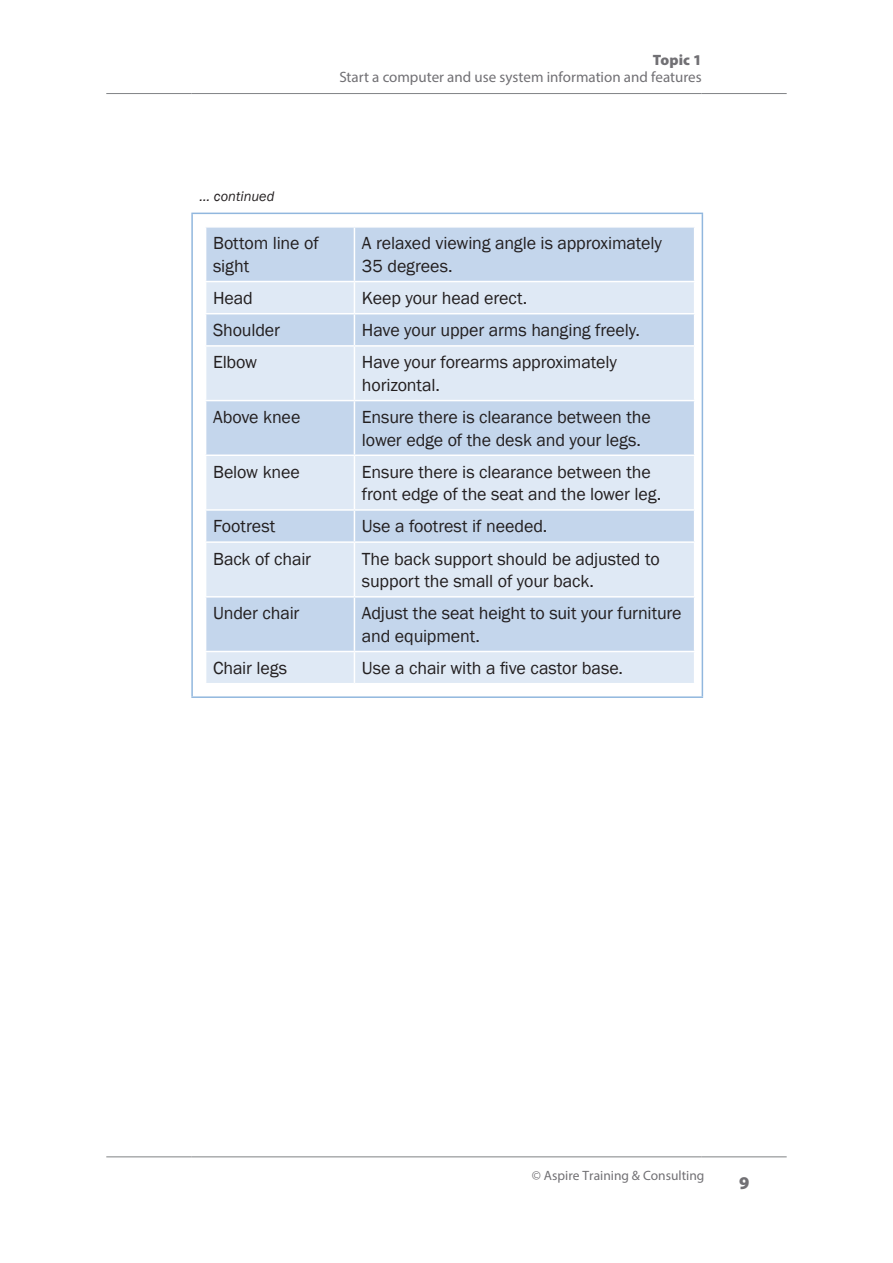
<style>
.page{position:relative;width:893px;height:1263px;background:#fff}
.page>*{position:absolute;margin:0;border:0;box-sizing:border-box;transform-origin:0 0}
.table_text{font:18px/22.5px "Franklin Gothic";letter-spacing:-.01em;color:#231f20}
.t1{font:900 18px "Myriad Pro";color:#717074}
.t2{font:15px "Myriad Pro";color:#717074}
.t3{font:900 15px "Myriad Pro";letter-spacing:.005em;color:#717074}
.cont{font:italic 14.25px "Franklin Gothic";letter-spacing:.005em;color:#231f20}
.t4{font:13.5px "Myriad Pro";color:#717074}
</style>
<div class="page">
<hr style="left:106px;top:1156px;width:85px;height:1px;background:#808285">
<hr style="left:191px;top:1156px;width:511px;height:1px;background:#808285">
<hr style="left:702px;top:1156px;width:85px;height:1px;background:#808285">
<hr style="left:106px;top:93px;width:85px;height:1px;background:#808285">
<hr style="left:191px;top:93px;width:511px;height:1px;background:#808285">
<hr style="left:702px;top:93px;width:85px;height:1px;background:#808285">
<hr style="left:191px;top:213px;width:512px;height:1px;background:#91b7de">
<hr style="left:191px;top:214px;width:2px;height:482px;background:#91b7de">
<hr style="left:702px;top:214px;width:1px;height:482px;background:#91b7de">
<hr style="left:191px;top:696px;width:512px;height:2px;background:#91b7de">
<div style="left:206px;top:228px;width:488px;height:53px;background:#c4d6ec"></div>
<svg style="left:206px;top:282px;width:488px;height:401px;background:#d3e1f1"></svg>
<hr style="left:354px;top:228px;width:1px;height:53px;background:#fff">
<hr style="left:354px;top:282px;width:1px;height:31px;background:#fff">
<hr style="left:205px;top:313px;width:149px;height:1px;background:#fff">
<hr style="left:354px;top:313px;width:341px;height:1px;background:#fff">
<hr style="left:354px;top:314px;width:1px;height:31px;background:#fff">
<hr style="left:205px;top:345px;width:149px;height:2px;background:#fff">
<hr style="left:354px;top:345px;width:341px;height:2px;background:#fff">
<hr style="left:354px;top:347px;width:1px;height:53px;background:#fff">
<hr style="left:205px;top:400px;width:149px;height:1px;background:#fff">
<hr style="left:354px;top:400px;width:341px;height:1px;background:#fff">
<hr style="left:354px;top:401px;width:1px;height:53px;background:#fff">
<hr style="left:205px;top:454px;width:149px;height:2px;background:#fff">
<hr style="left:354px;top:454px;width:341px;height:2px;background:#fff">
<hr style="left:354px;top:456px;width:1px;height:53px;background:#fff">
<hr style="left:205px;top:509px;width:149px;height:2px;background:#fff">
<hr style="left:354px;top:509px;width:341px;height:2px;background:#fff">
<hr style="left:354px;top:511px;width:1px;height:30px;background:#fff">
<hr style="left:205px;top:541px;width:149px;height:2px;background:#fff">
<hr style="left:354px;top:541px;width:341px;height:2px;background:#fff">
<hr style="left:354px;top:543px;width:1px;height:53px;background:#fff">
<hr style="left:205px;top:596px;width:149px;height:2px;background:#fff">
<hr style="left:354px;top:596px;width:341px;height:2px;background:#fff">
<hr style="left:354px;top:598px;width:1px;height:53px;background:#fff">
<hr style="left:205px;top:651px;width:149px;height:1px;background:#fff">
<hr style="left:354px;top:651px;width:341px;height:1px;background:#fff">
<hr style="left:354px;top:652px;width:1px;height:31px;background:#fff">
<p class="t3" style="left:653px;top:52px;width:50px">Topic 1</p>
<p class="t2" style="left:339px;top:68px;width:364px">Start a computer and use system information and features</p>
<p class="cont" style="left:200px;top:188px;width:76px">… continued</p>
<p class="table_text" style="left:213px;top:232px;width:107px">Bottom line of sight</p>
<p class="table_text" style="left:362px;top:232px;width:302px">A relaxed viewing angle is approximately<br>35 degrees.</p>
<p class="table_text" style="left:213px;top:287px;width:41px">Head</p>
<p class="table_text" style="left:362px;top:287px;width:167px">Keep your head erect.</p>
<p class="table_text" style="left:213px;top:319px;width:68px">Shoulder</p>
<p class="table_text" style="left:362px;top:319px;width:280px">Have your upper arms hanging freely.</p>
<p class="table_text" style="left:213px;top:351px;width:46px">Elbow</p>
<p class="table_text" style="left:362px;top:351px;width:257px">Have your forearms approximately horizontal.</p>
<p class="table_text" style="left:213px;top:406px;width:89px">Above knee</p>
<p class="table_text" style="left:362px;top:406px;width:290px">Ensure there is clearance between the lower edge of the desk and your legs.</p>
<p class="table_text" style="left:213px;top:461px;width:88px">Below knee</p>
<p class="table_text" style="left:362px;top:461px;width:301px">Ensure there is clearance between the front edge of the seat and the lower leg.</p>
<p class="table_text" style="left:213px;top:515px;width:64px">Footrest</p>
<p class="table_text" style="left:362px;top:515px;width:187px">Use a footrest if needed.</p>
<p class="table_text" style="left:213px;top:548px;width:100px">Back of chair</p>
<p class="table_text" style="left:362px;top:548px;width:299px">The back support should be adjusted to support the small of your back.</p>
<p class="table_text" style="left:213px;top:602px;width:88px">Under chair</p>
<p class="table_text" style="left:362px;top:602px;width:321px">Adjust the seat height to suit your furniture and equipment.</p>
<p class="table_text" style="left:213px;top:657px;width:75px">Chair legs</p>
<p class="table_text" style="left:362px;top:657px;width:263px">Use a chair with a five castor base.</p>
<p class="t4" style="left:532px;top:1167px;width:174px">© Aspire Training &amp; Consulting</p>
<p class="t1" style="left:739px;top:1173px;width:12px">9</p>
</div>
